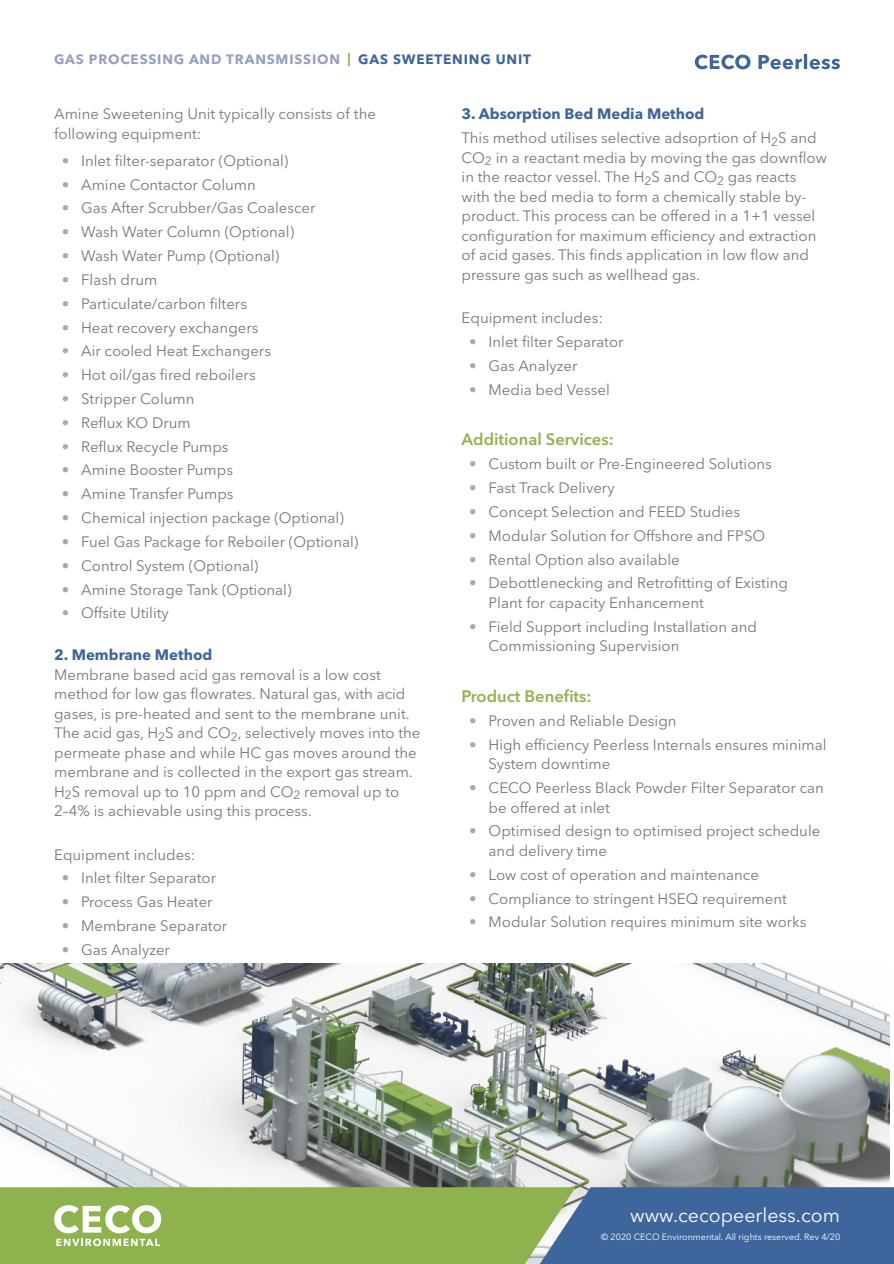
<style>
.page{position:relative;width:894px;height:1264px;background:#fff}
.page>*{position:absolute;margin:0;border:0;box-sizing:border-box;transform-origin:0 0}
.t1{font:19.5px "Avenir Next LT Pro";color:#fff}
.t2{font:600 16.5px "Avenir Next LT Pro";color:#8eb34e}
.t3{font:15px/19.5px "Avenir Next LT Pro";color:#76787b}
.t4{font:700 15px "Avenir Next LT Pro";color:#3f659d}
.t5{font:700 13.5px "Avenir Next LT Pro";letter-spacing:.06em;color:#96a0c3}
.t6{font:9px "Avenir Next LT Pro";color:#fff}
.s1{color:#8eb34e}
.s2{color:#3f659d}
.s3{color:#a8a9ad}
.s4{font-weight:700;color:#3f659d}
</style>
<div class="page">
<img style="left:0;top:964px;width:888px;height:223px">
<svg style="left:694px;top:54px;width:145px;height:15px"></svg>
<svg style="left:0;top:1187px;width:893px;height:77px;background:#759972"></svg>
<p class="t5" style="left:54px;top:54px;width:478px">GAS PROCESSING AND TRANSMISSION <span class="s1">|</span> <span class="s2">GAS SWEETENING UNIT</span></p>
<p class="t3" style="left:54px;top:106px;width:323px">Amine Sweetening Unit typically consists of the following equipment:</p>
<p class="t3" style="left:62px;top:152px;width:228px"><span class="s3">•</span> Inlet filter-separator (Optional)</p>
<p class="t3" style="left:62px;top:176px;width:196px"><span class="s3">•</span> Amine Contactor Column</p>
<p class="t3" style="left:62px;top:200px;width:255px"><span class="s3">•</span> Gas After Scrubber/Gas Coalescer</p>
<p class="t3" style="left:62px;top:223px;width:234px"><span class="s3">•</span> Wash Water Column (Optional)</p>
<p class="t3" style="left:62px;top:247px;width:219px"><span class="s3">•</span> Wash Water Pump (Optional)</p>
<p class="t3" style="left:62px;top:271px;width:97px"><span class="s3">•</span> Flash drum</p>
<p class="t3" style="left:62px;top:295px;width:187px"><span class="s3">•</span> Particulate/carbon filters</p>
<p class="t3" style="left:62px;top:319px;width:198px"><span class="s3">•</span> Heat recovery exchangers</p>
<p class="t3" style="left:62px;top:343px;width:211px"><span class="s3">•</span> Air cooled Heat Exchangers</p>
<p class="t3" style="left:62px;top:366px;width:195px"><span class="s3">•</span> Hot oil/gas fired reboilers</p>
<p class="t3" style="left:62px;top:390px;width:134px"><span class="s3">•</span> Stripper Column</p>
<p class="t3" style="left:62px;top:414px;width:130px"><span class="s3">•</span> Reflux KO Drum</p>
<p class="t3" style="left:62px;top:438px;width:168px"><span class="s3">•</span> Reflux Recycle Pumps</p>
<p class="t3" style="left:62px;top:462px;width:173px"><span class="s3">•</span> Amine Booster Pumps</p>
<p class="t3" style="left:62px;top:485px;width:173px"><span class="s3">•</span> Amine Transfer Pumps</p>
<p class="t3" style="left:62px;top:509px;width:283px"><span class="s3">•</span> Chemical injection package (Optional)</p>
<p class="t3" style="left:62px;top:533px;width:298px"><span class="s3">•</span> Fuel Gas Package for Reboiler (Optional)</p>
<p class="t3" style="left:62px;top:557px;width:198px"><span class="s3">•</span> Control System (Optional)</p>
<p class="t3" style="left:62px;top:581px;width:231px"><span class="s3">•</span> Amine Storage Tank (Optional)</p>
<p class="t3" style="left:62px;top:605px;width:109px"><span class="s3">•</span> Offsite Utility</p>
<p class="t4" style="left:54px;top:649px;width:160px">2. Membrane Method</p>
<p class="t3" style="left:54px;top:666px;width:368px">Membrane based acid gas removal is a low cost method for low gas flowrates. Natural gas, with acid gases, is pre-heated and sent to the membrane unit.<br>The acid gas, H<sub>2</sub>S and CO<sub>2</sub>, selectively moves into the permeate phase and while HC gas moves around the membrane and is collected in the export gas stream.<br>H<sub>2</sub>S removal up to 10 ppm and CO<sub>2</sub> removal up to 2–4% is achievable using this process.</p>
<p class="t3" style="left:54px;top:846px;width:143px">Equipment includes:</p>
<p class="t3" style="left:62px;top:869px;width:156px"><span class="s3">•</span> Inlet filter Separator</p>
<p class="t3" style="left:62px;top:893px;width:152px"><span class="s3">•</span> Process Gas Heater</p>
<p class="t3" style="left:62px;top:917px;width:167px"><span class="s3">•</span> Membrane Separator</p>
<p class="t3" style="left:62px;top:941px;width:110px"><span class="s3">•</span> Gas Analyzer</p>
<p class="t3" style="left:461px;top:103px;width:356px;line-height:23.9px"><span class="s4">3. Absorption Bed Media Method<br></span>This method utilises selective adsoprtion of H<sub>2</sub>S and</p>
<p class="t3" style="left:461px;top:149px;width:366px">CO<sub>2</sub> in a reactant media by moving the gas downflow in the reactor vessel. The H<sub>2</sub>S and CO<sub>2</sub> gas reacts with the bed media to form a chemically stable by&shy;product. This process can be offered in a 1+1 vessel configuration for maximum efficiency and extraction of acid gases. This finds application in low flow and pressure gas such as wellhead gas.</p>
<p class="t3" style="left:461px;top:309px;width:143px">Equipment includes:</p>
<p class="t3" style="left:469px;top:333px;width:156px"><span class="s3">•</span> Inlet filter Separator</p>
<p class="t3" style="left:469px;top:357px;width:110px"><span class="s3">•</span> Gas Analyzer</p>
<p class="t3" style="left:469px;top:381px;width:142px"><span class="s3">•</span> Media bed Vessel</p>
<p class="t2" style="left:461px;top:430px;width:153px">Additional Services:</p>
<p class="t3" style="left:469px;top:455px;width:304px"><span class="s3">•</span> Custom built or Pre-Engineered Solutions</p>
<p class="t3" style="left:469px;top:479px;width:147px"><span class="s3">•</span> Fast Track Delivery</p>
<p class="t3" style="left:469px;top:503px;width:272px"><span class="s3">•</span> Concept Selection and FEED Studies</p>
<p class="t3" style="left:469px;top:527px;width:297px"><span class="s3">•</span> Modular Solution for Offshore and FPSO</p>
<p class="t3" style="left:469px;top:551px;width:212px"><span class="s3">•</span> Rental Option also available</p>
<p class="t3" style="left:488px;top:574px;width:301px;text-indent:-19px"><span class="s3">•</span> Debottlenecking and Retrofitting of Existing<br>Plant for capacity Enhancement</p>
<p class="t3" style="left:488px;top:618px;width:270px;text-indent:-19px"><span class="s3">•</span> Field Support including Installation and<br>Commissioning Supervision</p>
<p class="t2" style="left:461px;top:686px;width:131px">Product Benefits:</p>
<p class="t3" style="left:469px;top:712px;width:209px"><span class="s3">•</span> Proven and Reliable Design</p>
<p class="t3" style="left:488px;top:736px;width:339px;text-indent:-19px"><span class="s3">•</span> High efficiency Peerless Internals ensures minimal<br>System downtime</p>
<p class="t3" style="left:488px;top:779px;width:337px;text-indent:-19px"><span class="s3">•</span> CECO Peerless Black Powder Filter Separator can be offered at inlet</p>
<p class="t3" style="left:488px;top:822px;width:333px;text-indent:-19px"><span class="s3">•</span> Optimised design to optimised project schedule and delivery time</p>
<p class="t3" style="left:469px;top:866px;width:291px"><span class="s3">•</span> Low cost of operation and maintenance</p>
<p class="t3" style="left:469px;top:890px;width:319px"><span class="s3">•</span> Compliance to stringent HSEQ requirement</p>
<p class="t3" style="left:469px;top:913px;width:339px"><span class="s3">•</span> Modular Solution requires minimum site works</p>
<h1 class="t1" style="left:630px;top:1207px;width:211px">www.cecopeerless.com</h1>
<p class="t6" style="left:601px;top:1233px;width:240px">© 2020 CECO Environmental. All rights reserved. Rev 4/20</p>
</div>
